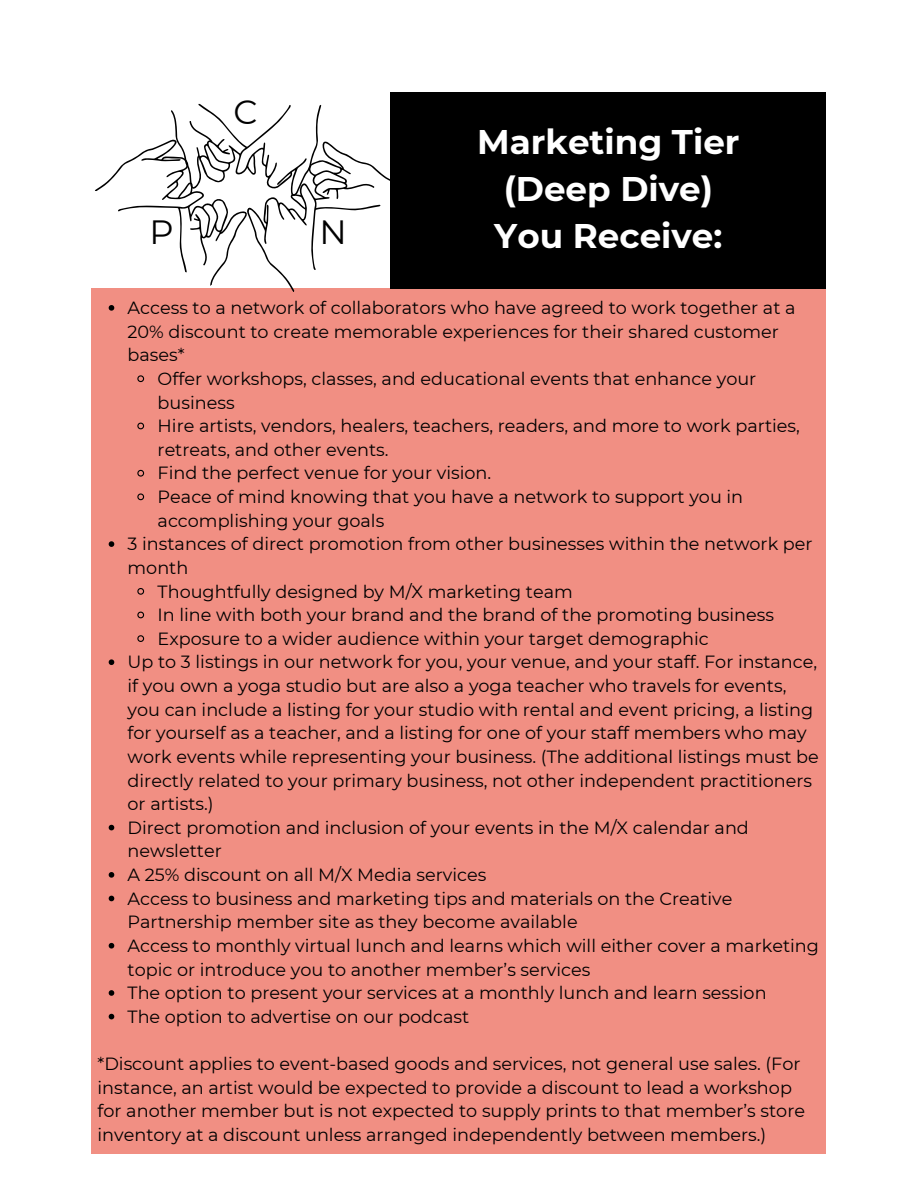
<style>
.page{position:relative;width:918px;height:1188px;background:#fff}
.page>*{position:absolute;margin:0;border:0;box-sizing:border-box;transform-origin:0 0}
.t1{font:700 34.2px "Montserrat";color:#fff}
.t2{font:33.6px "Montserrat";color:#000}
.t3{font:17.7px/23.7px "Montserrat";color:#000}
</style>
<div class="page">
<div style="left:92px;top:288px;width:734px;height:865px;background:#f18f83"></div>
<svg style="left:109px;top:305px;width:5px;height:6px"></svg>
<svg style="left:137px;top:375px;width:8px;height:8px"></svg>
<svg style="left:137px;top:422px;width:8px;height:8px"></svg>
<svg style="left:137px;top:469px;width:8px;height:8px"></svg>
<svg style="left:137px;top:493px;width:8px;height:8px"></svg>
<svg style="left:109px;top:541px;width:5px;height:6px"></svg>
<svg style="left:137px;top:588px;width:8px;height:7px"></svg>
<svg style="left:137px;top:611px;width:8px;height:8px"></svg>
<svg style="left:137px;top:635px;width:8px;height:7px"></svg>
<svg style="left:109px;top:659px;width:5px;height:6px"></svg>
<svg style="left:109px;top:825px;width:5px;height:5px"></svg>
<svg style="left:109px;top:872px;width:5px;height:6px"></svg>
<svg style="left:109px;top:896px;width:5px;height:5px"></svg>
<svg style="left:109px;top:943px;width:5px;height:6px"></svg>
<svg style="left:109px;top:990px;width:5px;height:6px"></svg>
<svg style="left:109px;top:1014px;width:5px;height:5px"></svg>
<div style="left:391px;top:92px;width:435px;height:196px;background:#000"></div>
<svg style="left:95px;top:100px;width:305px;height:192px"></svg>
<p class="t2" style="left:233px;top:91px;width:26px">C</p>
<p class="t2" style="left:149px;top:212px;width:26px">P</p>
<p class="t2" style="left:320px;top:212px;width:29px">N</p>
<p class="t1" style="left:477px;top:121px;width:264px">Marketing Tier</p>
<p class="t1" style="left:504px;top:168px;width:211px">(Deep Dive)</p>
<p class="t1" style="left:494px;top:215px;width:230px">You Receive:</p>
<p class="t3" style="left:128px;top:296px;width:669px">Access to a network of collaborators who have agreed to work together at a<br>20% discount to create memorable experiences for their shared customer bases*</p>
<p class="t3" style="left:158px;top:367px;width:600px">Offer workshops, classes, and educational events that enhance your business</p>
<p class="t3" style="left:158px;top:414px;width:644px">Hire artists, vendors, healers, teachers, readers, and more to work parties, retreats, and other events.</p>
<p class="t3" style="left:158px;top:461px;width:335px">Find the perfect venue for your vision.</p>
<p class="t3" style="left:158px;top:485px;width:587px">Peace of mind knowing that you have a network to support you in accomplishing your goals</p>
<p class="t3" style="left:128px;top:532px;width:687px">3 instances of direct promotion from other businesses within the network per month</p>
<p class="t3" style="left:158px;top:579px;width:417px">Thoughtfully designed by M/X marketing team</p>
<p class="t3" style="left:158px;top:603px;width:618px">In line with both your brand and the brand of the promoting business</p>
<p class="t3" style="left:158px;top:627px;width:553px">Exposure to a wider audience within your target demographic</p>
<p class="t3" style="left:128px;top:650px;width:693px">Up to 3 listings in our network for you, your venue, and your staff. For instance, if you own a yoga studio but are also a yoga teacher who travels for events, you can include a listing for your studio with rental and event pricing, a listing for yourself as a teacher, and a listing for one of your staff members who may work events while representing your business. (The additional listings must be directly related to your primary business, not other independent practitioners or artists.)</p>
<p class="t3" style="left:128px;top:816px;width:623px">Direct promotion and inclusion of your events in the M/X calendar and newsletter</p>
<p class="t3" style="left:128px;top:863px;width:360px">A 25% discount on all M/X Media services</p>
<p class="t3" style="left:128px;top:886px;width:606px">Access to business and marketing tips and materials on the Creative<br>Partnership member site as they become available</p>
<p class="t3" style="left:128px;top:934px;width:693px">Access to monthly virtual lunch and learns which will either cover a marketing topic or introduce you to another member’s services</p>
<p class="t3" style="left:128px;top:981px;width:641px">The option to present your services at a monthly lunch and learn session</p>
<p class="t3" style="left:128px;top:1005px;width:343px">The option to advertise on our podcast</p>
<p class="t3" style="left:98px;top:1052px;width:709px">*Discount applies to event-based goods and services, not general use sales. (For instance, an artist would be expected to provide a discount to lead a workshop for another member but is not expected to supply prints to that member’s store inventory at a discount unless arranged independently between members.)</p>
</div>
